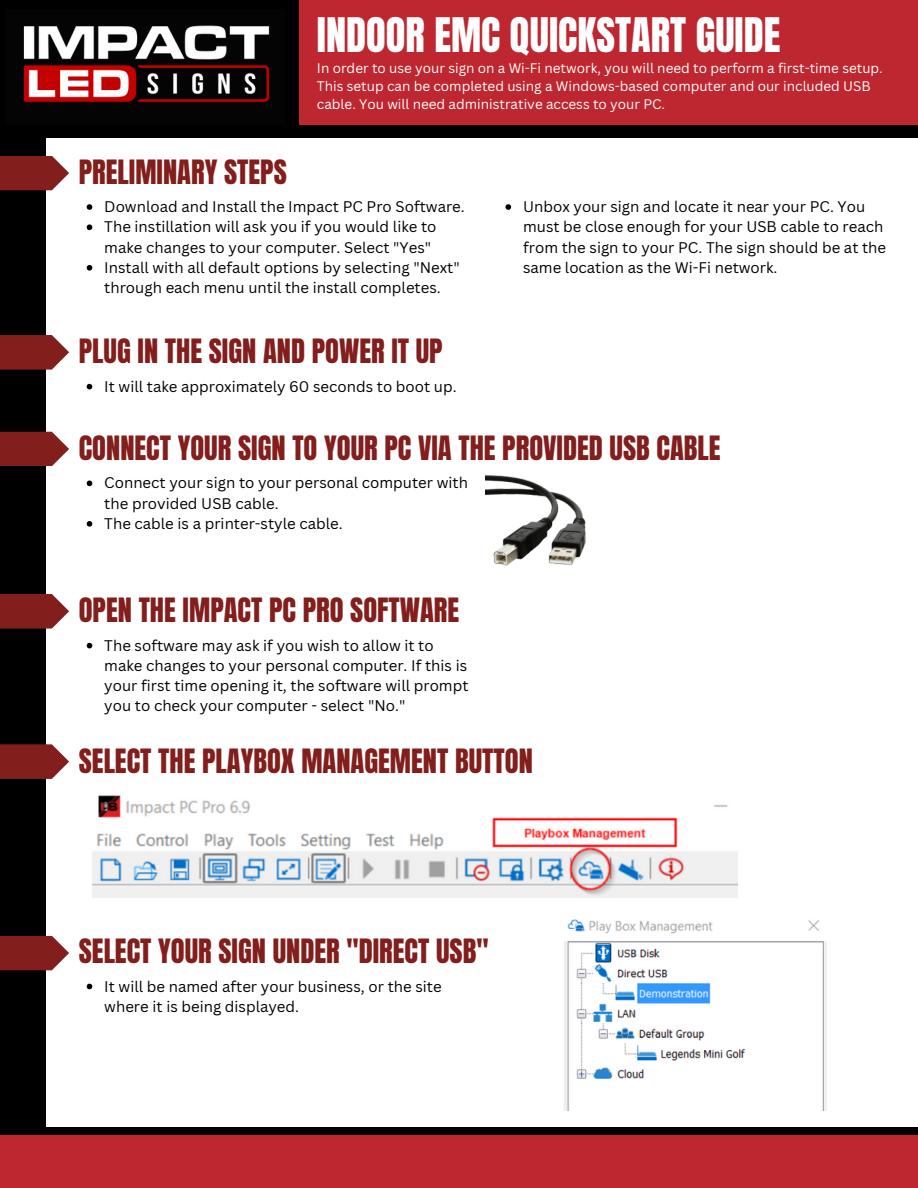
<style>
.page{position:relative;width:918px;height:1188px;background:#fff}
.page>*{position:absolute;margin:0;border:0;box-sizing:border-box;transform-origin:0 0}
.t1{font:40.5px "Anton";color:#fff}
.t2{font:28.5px "Anton";color:#821e1c}
.t3{font:15px/20.2px "Canva Sans";color:#000}
.t4{font:13.5px/18px "Canva Sans";color:#fff}
</style>
<div class="page">
<div style="left:23px;top:0;width:895px;height:131px;background:#be2730"></div>
<div style="left:0;top:0;width:46px;height:1188px;background:#000"></div>
<div style="left:0;top:125px;width:918px;height:12px;background:#000"></div>
<div style="left:23px;top:0;width:275px;height:131px;background:#000"></div>
<div style="left:6px;top:1127px;width:912px;height:61px;background:#000"></div>
<div style="left:0;top:1135px;width:918px;height:53px;background:#be2730"></div>
<img style="left:23px;top:25px;width:247px;height:78px">
<svg style="left:0;top:156px;width:69px;height:34px;background:#913937"></svg>
<svg style="left:0;top:335px;width:69px;height:35px;background:#903a38"></svg>
<svg style="left:0;top:432px;width:69px;height:34px;background:#913937"></svg>
<svg style="left:0;top:594px;width:69px;height:35px;background:#903a38"></svg>
<svg style="left:0;top:744px;width:69px;height:35px;background:#903a38"></svg>
<svg style="left:0;top:936px;width:69px;height:34px;background:#913937"></svg>
<img style="left:486px;top:475px;width:100px;height:91px">
<img style="left:92px;top:795px;width:646px;height:102px">
<img style="left:564px;top:919px;width:262px;height:191px">
<svg style="left:87px;top:204px;width:5px;height:6px"></svg>
<svg style="left:87px;top:224px;width:5px;height:6px"></svg>
<svg style="left:87px;top:265px;width:5px;height:6px"></svg>
<svg style="left:505px;top:204px;width:6px;height:6px"></svg>
<svg style="left:87px;top:384px;width:5px;height:5px"></svg>
<svg style="left:87px;top:481px;width:5px;height:5px"></svg>
<svg style="left:87px;top:521px;width:5px;height:6px"></svg>
<svg style="left:87px;top:643px;width:5px;height:5px"></svg>
<svg style="left:87px;top:984px;width:5px;height:5px"></svg>
<p class="t2" style="left:79px;top:152px;width:210px">PRELIMINARY STEPS</p>
<p class="t1" style="left:317px;top:6px;width:465px">INDOOR EMC QUICKSTART GUIDE</p>
<p class="t4" style="left:317px;top:59px;width:567px">In order to use your sign on a Wi-Fi network, you will need to perform a first-time setup.<br>This setup can be completed using a Windows-based computer and our included USB cable. You will need administrative access to your PC.</p>
<p class="t3" style="left:104px;top:196px;width:362px">Download and Install the Impact PC Pro Software.</p>
<p class="t3" style="left:104px;top:216px;width:334px">The instillation will ask you if you would like to make changes to your computer. Select "Yes"</p>
<p class="t3" style="left:104px;top:257px;width:357px">Install with all default options by selecting "Next" through each menu until the install completes.</p>
<p class="t3" style="left:523px;top:196px;width:365px">Unbox your sign and locate it near your PC. You must be close enough for your USB cable to reach from the sign to your PC. The sign should be at the same location as the Wi-Fi network.</p>
<p class="t2" style="left:79px;top:331px;width:365px">PLUG IN THE SIGN AND POWER IT UP</p>
<p class="t3" style="left:104px;top:376px;width:354px">It will take approximately 60 seconds to boot up.</p>
<p class="t2" style="left:79px;top:428px;width:643px">CONNECT YOUR SIGN TO YOUR PC VIA THE PROVIDED USB CABLE</p>
<p class="t3" style="left:104px;top:472px;width:365px">Connect your sign to your personal computer with the provided USB cable.</p>
<p class="t3" style="left:104px;top:513px;width:240px">The cable is a printer-style cable.</p>
<p class="t2" style="left:79px;top:590px;width:382px">OPEN THE IMPACT PC PRO SOFTWARE</p>
<p class="t3" style="left:104px;top:635px;width:366px">The software may ask if you wish to allow it to make changes to your personal computer. If this is your first time opening it, the software will prompt you to check your computer - select "No."</p>
<p class="t2" style="left:79px;top:740px;width:456px">SELECT THE PLAYBOX MANAGEMENT BUTTON</p>
<p class="t2" style="left:79px;top:931px;width:411px">SELECT YOUR SIGN UNDER "DIRECT USB"</p>
<p class="t3" style="left:104px;top:976px;width:339px">It will be named after your business, or the site where it is being displayed.</p>
</div>
